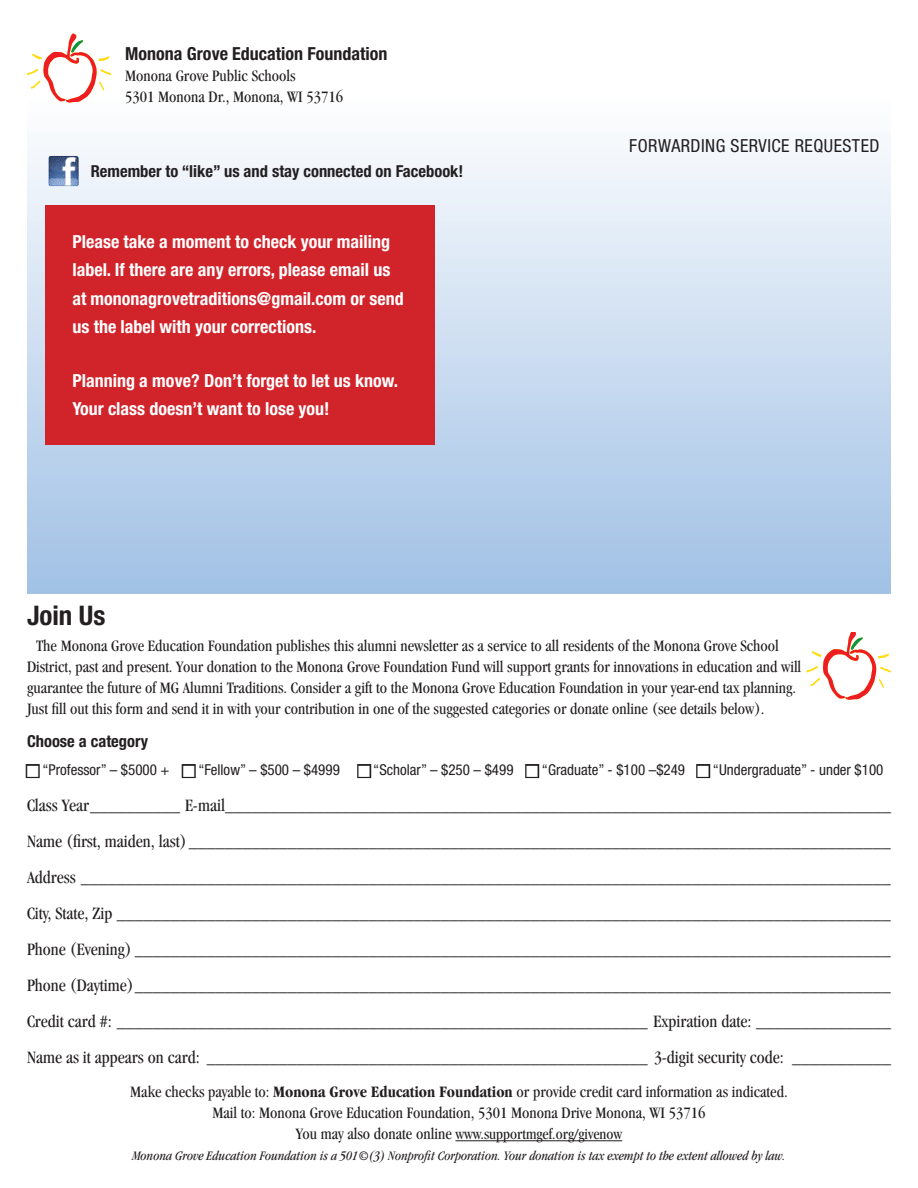
<style>
.page{position:relative;width:918px;height:1188px;background:#fff}
.page>*{position:absolute;margin:0;border:0;box-sizing:border-box;transform-origin:0 0}
.t1{font:700 condensed 27px "Helvetica Neue";color:#231f20}
.t2{font:condensed 18px/36px "Garamond";color:#231f20;text-align:justify}
.t3{font:700 condensed 18px/28.5px "Helvetica Neue";color:#fff}
.t4{font:700 condensed 18px "Helvetica Neue";color:#231f20}
.t5{font:condensed 18px "Helvetica Neue";letter-spacing:.025em;color:#231f20}
.t6{font:condensed 16.5px/21px "Garamond";color:#231f20}
.t7{font:700 condensed 16.5px "Helvetica Neue";color:#231f20}
.t8{font:condensed 15.75px "Garamond";color:#231f20}
.t9{font:condensed 15px "Helvetica Neue";color:#231f20}
.t10{font:italic condensed 13.5px "Garamond";color:#231f20}
.s1{color:#fff}
.s2{font-weight:700}
.s3{font-size:16.5px}
</style>
<div class="page">
<div style="left:27px;top:94px;width:864px;height:500px;background:linear-gradient(to bottom,#fefeff,#a0c0e4)"></div>
<svg style="left:27px;top:33px;width:84px;height:70px"></svg>
<div style="left:45px;top:205px;width:390px;height:239px;background:#d1232a"></div>
<img style="left:48px;top:156px;width:32px;height:31px">
<hr style="left:455px;top:1140px;width:167px;height:1px;background:#231f20">
<div style="left:26px;top:764px;width:14px;height:14px;border:3px solid #231f20"></div>
<div style="left:182px;top:764px;width:14px;height:14px;border:3px solid #231f20"></div>
<div style="left:357px;top:764px;width:14px;height:14px;border:3px solid #231f20"></div>
<div style="left:525px;top:764px;width:14px;height:14px;border:3px solid #231f20"></div>
<div style="left:696px;top:764px;width:14px;height:14px;border:3px solid #231f20"></div>
<svg style="left:807px;top:633px;width:84px;height:67px"></svg>
<p class="t4" style="left:125px;top:43px;width:264px">Monona Grove Education Foundation</p>
<p class="t6" style="left:125px;top:66px;width:219px">Monona Grove Public Schools<br>5301 Monona Dr., Monona, WI 53716</p>
<p class="t7" style="left:91px;top:161px;width:374px">Remember to “like” us and stay connected on Facebook!</p>
<p class="t3" style="left:72px;top:227px;width:333px">Please take a moment to check your mailing label. If there are any errors, please email us at mononagrovetraditions@gmail.com or send us the label with your corrections.</p>
<p class="t3" style="left:72px;top:366px;width:327px">Planning a move? Don’t forget to let us know.<br>Your class doesn’t want to lose you!</p>
<p class="t5" style="left:629px;top:136px;width:252px">FORWARDING SERVICE REQUESTED</p>
<h1 class="t1" style="left:27px;top:599px;width:80px">Join Us</h1>
<p class="t6" style="left:27px;top:635px;width:776px;text-indent:9px">The Monona Grove Education Foundation publishes this alumni newsletter as a service to all residents of the Monona Grove School District, past and present. Your donation to the Monona Grove Foundation Fund will support grants for innovations in education and will guarantee the future of MG Alumni Traditions. Consider a gift to the Monona Grove Education Foundation in your year-end tax planning.<br>Just fill out this form and send it in with your contribution in one of the suggested categories or donate online (see details below).</p>
<p class="t7" style="left:27px;top:731px;width:123px">Choose a category</p>
<p class="t9" style="left:27px;top:761px;width:858px"><span class="s1">■</span> “Professor” – $5000 + <span class="s1">■</span> “Fellow” – $500 – $4999 <span class="s1">■</span> “Scholar” – $250 – $499 <span class="s1">■</span> “Graduate” - $100 –$249 <span class="s1">■</span> “Undergraduate” - under $100</p>
<p class="t2" style="left:27px;top:787px;width:866px">Class Year__________ E-mail__________________________________________________________________________ Name (first, maiden, last)______________________________________________________________________________ Address __________________________________________________________________________________________ City, State, Zip ______________________________________________________________________________________ Phone (Evening) ____________________________________________________________________________________ Phone (Daytime)____________________________________________________________________________________ Credit card #: ___________________________________________________________ Expiration date: _______________ Name as it appears on card: _________________________________________________ 3-digit security code: ___________</p>
<p class="t6" style="left:130px;top:1081px;width:659px;text-align:center">Make checks payable to: <span class="s2">Monona Grove Education Foundation</span> or provide credit card information as indicated.<br>Mail to: Monona Grove Education Foundation, 5301 Monona Drive Monona, WI 53716</p>
<p class="t8" style="left:296px;top:1125px;width:328px"><span class="s3">You may also donate online</span> www.supportmgef.org/givenow</p>
<p class="t10" style="left:132px;top:1148px;width:655px">Monona Grove Education Foundation is a 501©(3) Nonprofit Corporation. Your donation is tax exempt to the extent allowed by law.</p>
</div>
